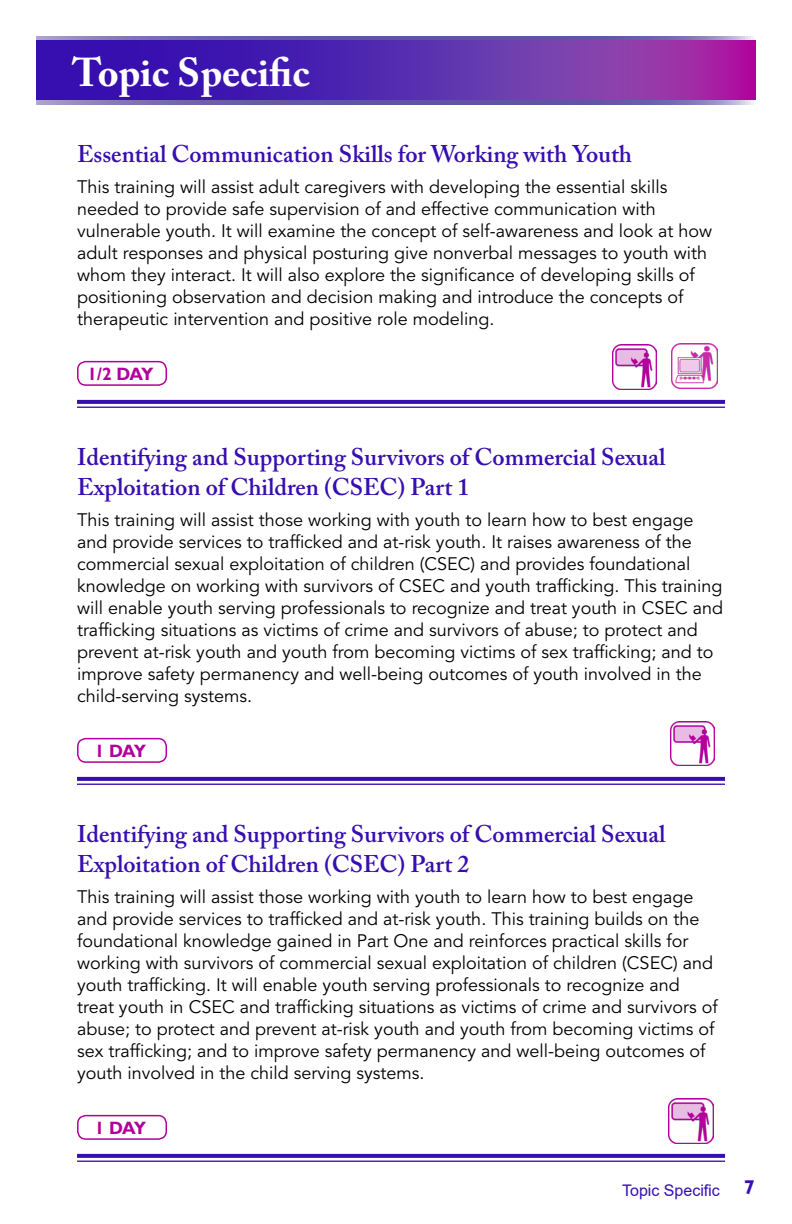
<style>
.page{position:relative;width:792px;height:1224px;background:#fff}
.page>*{position:absolute;margin:0;border:0;box-sizing:border-box;transform-origin:0 0}
.Top_Heading-h2{font:700 40px "Adobe Caslon Pro";color:#fff}
.Heading-h3{font:600 24px/30px "Adobe Caslon Pro";color:#370eaf}
.t1{font:700 20px "Gill Sans";color:#370eaf}
.non_bullets-p{font:18px/22px "Avenir";color:#000}
.duration-p{font:700 18px "Gill Sans";letter-spacing:-.085em;color:#b1009c}
.t2{font:16px "Arial";color:#370eaf}
</style>
<div class="page">
<svg style="left:36px;top:36px;width:720px;height:69px;background:#6f5cae"></svg>
<svg style="left:36px;top:41px;width:720px;height:58px;background:#5f26ad"></svg>
<svg style="left:77px;top:400px;width:648px;height:4px;background:#3b13b0"></svg>
<hr style="left:77px;top:407px;width:648px;height:1px;background:#370eaf">
<svg style="left:77px;top:777px;width:648px;height:4px;background:#3b13b0"></svg>
<hr style="left:77px;top:784px;width:648px;height:1px;background:#370eaf">
<svg style="left:77px;top:1154px;width:648px;height:4px;background:#3c14b1"></svg>
<hr style="left:77px;top:1161px;width:648px;height:1px;background:#370eaf">
<div style="left:77px;top:361px;width:90px;height:25px;border:2px solid #b1009c;border-radius:8px"></div>
<img style="left:612px;top:345px;width:45px;height:44px">
<img style="left:672px;top:343px;width:45px;height:46px">
<div style="left:77px;top:738px;width:90px;height:25px;border:2px solid #b1009c;border-radius:8px"></div>
<img style="left:670px;top:721px;width:45px;height:45px">
<div style="left:77px;top:1115px;width:90px;height:25px;border:2px solid #b1009c;border-radius:8px"></div>
<img style="left:669px;top:1099px;width:44px;height:44px">
<h2 class="Top_Heading-h2" style="left:72px;top:48px;width:239px">Topic Specific</h2>
<h3 class="Heading-h3" style="left:77px;top:139px;width:556px">Essential Communication Skills for Working with Youth</h3>
<p class="non_bullets-p" style="left:77px;top:176px;width:637px">This training will assist adult caregivers with developing the essential skills needed to provide safe supervision of and effective communication with vulnerable youth. It will examine the concept of self-awareness and look at how adult responses and physical posturing give nonverbal messages to youth with whom they interact. It will also explore the significance of developing skills of positioning observation and decision making and introduce the concepts of therapeutic intervention and positive role modeling.</p>
<p class="duration-p" style="left:87px;top:363px;width:68px">1/2 DAY</p>
<h3 class="Heading-h3" style="left:77px;top:442px;width:590px">Identifying and Supporting Survivors of Commercial Sexual<br>Exploitation of Children (CSEC) Part 1</h3>
<p class="non_bullets-p" style="left:77px;top:509px;width:648px">This training will assist those working with youth to learn how to best engage and provide services to trafficked and at-risk youth. It raises awareness of the commercial sexual exploitation of children (CSEC) and provides foundational knowledge on working with survivors of CSEC and youth trafficking. This training will enable youth serving professionals to recognize and treat youth in CSEC and trafficking situations as victims of crime and survivors of abuse; to protect and prevent at-risk youth and youth from becoming victims of sex trafficking; and to improve safety permanency and well-being outcomes of youth involved in the child-serving systems.</p>
<p class="duration-p" style="left:95px;top:740px;width:53px">1 DAY</p>
<h3 class="Heading-h3" style="left:77px;top:819px;width:590px">Identifying and Supporting Survivors of Commercial Sexual<br>Exploitation of Children (CSEC) Part 2</h3>
<p class="non_bullets-p" style="left:77px;top:886px;width:642px">This training will assist those working with youth to learn how to best engage and provide services to trafficked and at-risk youth. This training builds on the foundational knowledge gained in Part One and reinforces practical skills for working with survivors of commercial sexual exploitation of children (CSEC) and youth trafficking. It will enable youth serving professionals to recognize and treat youth in CSEC and trafficking situations as victims of crime and survivors of abuse; to protect and prevent at-risk youth and youth from becoming victims of sex trafficking; and to improve safety permanency and well-being outcomes of youth involved in the child serving systems.</p>
<p class="duration-p" style="left:95px;top:1117px;width:53px">1 DAY</p>
<p class="t2" style="left:622px;top:1179px;width:99px">Topic Specific</p>
<p class="t1" style="left:744px;top:1175px;width:13px">7</p>
</div>
